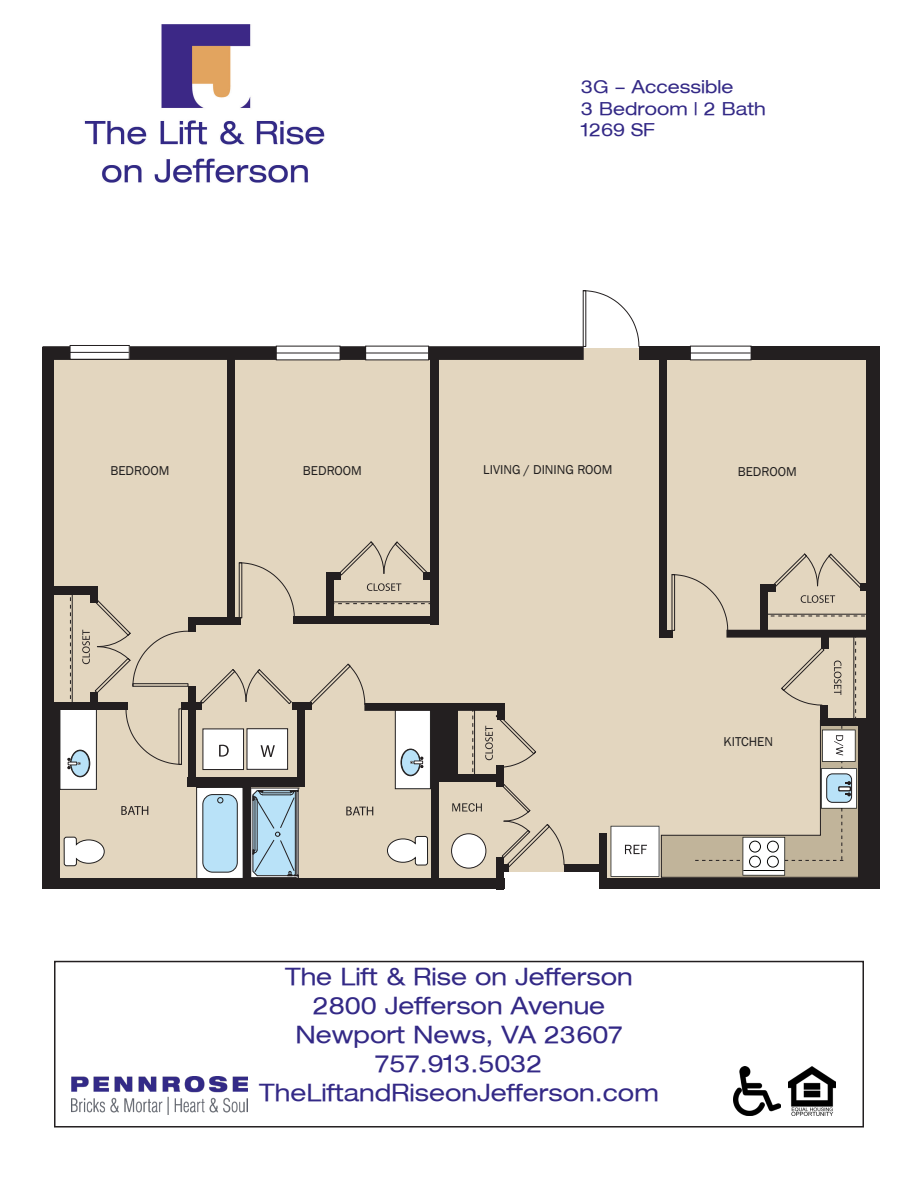
<style>
.page{position:relative;width:918px;height:1188px;background:#fff}
.page>*{position:absolute;margin:0;border:0;box-sizing:border-box;transform-origin:0 0}
.t1{font:expanded 24px "Helvetica Neue LT";color:#332986}
.t2{font:expanded 18px "Helvetica Neue LT";color:#332986}
.t3{font:13.2px "Franklin Gothic";color:#201e1e}
</style>
<div class="page">
<div style="left:54px;top:961px;width:810px;height:167px;border:2px solid #231f20"></div>
<img style="left:71px;top:1077px;width:176px;height:37px">
<img style="left:733px;top:1066px;width:48px;height:50px">
<img style="left:788px;top:1066px;width:48px;height:50px">
<img style="left:84px;top:25px;width:241px;height:158px">
<div style="left:55px;top:865px;width:447px;height:20px;background:#e3d6bf"></div>
<div style="left:54px;top:348px;width:824px;height:523px;background:#e3d6bf"></div>
<svg style="left:333px;top:603px;width:97px;height:1px"></svg>
<hr style="left:331px;top:602px;width:104px;height:1px;background:#231f20">
<svg style="left:473px;top:711px;width:1px;height:61px"></svg>
<hr style="left:474px;top:708px;width:1px;height:70px;background:#231f20">
<div style="left:197px;top:787px;width:46px;height:92px;background:#fff"></div>
<div style="left:196px;top:787px;width:48px;height:92px;border:1px solid #201e1e"></div>
<div style="left:203px;top:795px;width:34px;height:77px;background:#b9e2f8;border-radius:10px"></div>
<div style="left:202px;top:794px;width:36px;height:79px;border:1px solid #201e1e;border-radius:10px"></div>
<svg style="left:217px;top:797px;width:6px;height:6px"></svg>
<svg style="left:387px;top:836px;width:41px;height:30px"></svg>
<div style="left:60px;top:709px;width:36px;height:80px;background:#fff"></div>
<div style="left:203px;top:729px;width:41px;height:41px;background:#fff"></div>
<div style="left:203px;top:729px;width:41px;height:41px;border:1px solid #231f20"></div>
<svg style="left:219px;top:745px;width:10px;height:12px"></svg>
<div style="left:247px;top:729px;width:41px;height:40px;background:#fff"></div>
<div style="left:247px;top:728px;width:41px;height:42px;border:1px solid #231f20"></div>
<svg style="left:261px;top:745px;width:14px;height:12px"></svg>
<svg style="left:251px;top:788px;width:48px;height:90px"></svg>
<div style="left:395px;top:710px;width:35px;height:79px;background:#fff"></div>
<div style="left:395px;top:709px;width:36px;height:80px;border:1px solid #201e1e"></div>
<svg style="left:401px;top:749px;width:19px;height:27px"></svg>
<div style="left:401px;top:749px;width:20px;height:27px;border:1px solid #201e1e;border-radius:50%"></div>
<div style="left:402px;top:750px;width:17px;height:25px;background:#b9e2f8;border-radius:50%"></div>
<svg style="left:410px;top:756px;width:14px;height:12px"></svg>
<div style="left:452px;top:834px;width:34px;height:34px;background:#fff;border-radius:50%"></div>
<div style="left:451px;top:833px;width:35px;height:35px;border:1px solid #231f20;border-radius:50%"></div>
<div style="left:430px;top:355px;width:8px;height:269px;background:#231f20"></div>
<div style="left:866px;top:346px;width:14px;height:543px;background:#231f20"></div>
<div style="left:243px;top:781px;width:8px;height:102px;background:#231f20"></div>
<div style="left:434px;top:707px;width:24px;height:68px;background:#231f20"></div>
<div style="left:42px;top:878px;width:462px;height:11px;background:#231f20"></div>
<div style="left:43px;top:346px;width:541px;height:14px;background:#231f20"></div>
<div style="left:640px;top:346px;width:240px;height:14px;background:#231f20"></div>
<div style="left:659px;top:356px;width:8px;height:282px;background:#231f20"></div>
<div style="left:496px;top:857px;width:8px;height:32px;background:#231f20"></div>
<div style="left:436px;top:774px;width:62px;height:8px;background:#231f20"></div>
<div style="left:364px;top:703px;width:140px;height:8px;background:#231f20"></div>
<div style="left:564px;top:864px;width:41px;height:8px;background:#231f20"></div>
<div style="left:294px;top:617px;width:144px;height:7px;background:#231f20"></div>
<div style="left:42px;top:347px;width:12px;height:541px;background:#231f20"></div>
<div style="left:600px;top:834px;width:7px;height:55px;background:#231f20"></div>
<div style="left:188px;top:778px;width:117px;height:9px;background:#231f20"></div>
<div style="left:498px;top:864px;width:11px;height:8px;background:#231f20"></div>
<div style="left:431px;top:707px;width:8px;height:177px;background:#231f20"></div>
<div style="left:326px;top:573px;width:7px;height:51px;background:#231f20"></div>
<div style="left:423px;top:572px;width:14px;height:8px;background:#231f20"></div>
<div style="left:188px;top:617px;width:53px;height:8px;background:#231f20"></div>
<div style="left:49px;top:586px;width:48px;height:9px;background:#231f20"></div>
<div style="left:43px;top:709px;width:17px;height:176px;background:#231f20"></div>
<div style="left:49px;top:702px;width:78px;height:8px;background:#231f20"></div>
<div style="left:292px;top:702px;width:19px;height:8px;background:#231f20"></div>
<div style="left:188px;top:686px;width:8px;height:101px;background:#231f20"></div>
<div style="left:188px;top:617px;width:8px;height:15px;background:#231f20"></div>
<svg style="left:340px;top:541px;width:87px;height:35px"></svg>
<svg style="left:200px;top:669px;width:92px;height:35px"></svg>
<div style="left:496px;top:765px;width:8px;height:22px;background:#231f20"></div>
<div style="left:497px;top:703px;width:8px;height:16px;background:#231f20"></div>
<div style="left:327px;top:572px;width:14px;height:8px;background:#231f20"></div>
<svg style="left:239px;top:562px;width:56px;height:56px"></svg>
<div style="left:599px;top:878px;width:281px;height:11px;background:#231f20"></div>
<div style="left:182px;top:702px;width:20px;height:8px;background:#231f20"></div>
<div style="left:297px;top:707px;width:8px;height:80px;background:#231f20"></div>
<div style="left:227px;top:355px;width:8px;height:266px;background:#231f20"></div>
<svg style="left:309px;top:663px;width:56px;height:44px"></svg>
<svg style="left:502px;top:784px;width:63px;height:84px"></svg>
<svg style="left:583px;top:290px;width:56px;height:57px"></svg>
<svg style="left:346px;top:807px;width:27px;height:8px"></svg>
<svg style="left:452px;top:803px;width:30px;height:9px"></svg>
<svg style="left:367px;top:583px;width:34px;height:8px"></svg>
<svg style="left:63px;top:586px;width:126px;height:281px"></svg>
<svg style="left:611px;top:553px;width:255px;height:325px"></svg>
<svg style="left:485px;top:714px;width:51px;height:54px"></svg>
<div style="left:70px;top:345px;width:59px;height:14px;background:#fff"></div>
<div style="left:70px;top:345px;width:60px;height:15px;border:1px solid #231f20"></div>
<hr style="left:70px;top:352px;width:59px;height:1px;background:#231f20">
<div style="left:276px;top:346px;width:64px;height:14px;background:#fff"></div>
<hr style="left:276px;top:353px;width:64px;height:1px;background:#231f20">
<div style="left:366px;top:346px;width:63px;height:14px;background:#fff"></div>
<hr style="left:365px;top:353px;width:63px;height:1px;background:#231f20">
<div style="left:690px;top:346px;width:61px;height:14px;background:#fff"></div>
<hr style="left:690px;top:353px;width:61px;height:1px;background:#231f20">
<p class="t2" style="left:581px;top:76px;width:154px">3G - Accessible</p>
<p class="t2" style="left:581px;top:97px;width:186px">3 Bedroom | 2 Bath</p>
<p class="t2" style="left:581px;top:119px;width:75px">1269 SF</p>
<p class="t3" style="left:303px;top:462px;width:60px">BEDROOM</p>
<p class="t3" style="left:483px;top:462px;width:131px">LIVING / DINING ROOM</p>
<p class="t3" style="left:110px;top:463px;width:60px">BEDROOM</p>
<p class="t3" style="left:738px;top:463px;width:60px">BEDROOM</p>
<p class="t3" style="left:724px;top:734px;width:51px">KITCHEN</p>
<p class="t1" style="left:285px;top:962px;width:349px">The Lift &amp; Rise on Jefferson</p>
<p class="t1" style="left:313px;top:991px;width:294px">2800 Jefferson Avenue</p>
<p class="t1" style="left:295px;top:1020px;width:329px">Newport News, VA 23607</p>
<p class="t1" style="left:375px;top:1049px;width:169px">757.913.5032</p>
<p class="t1" style="left:259px;top:1077px;width:401px">TheLiftandRiseonJefferson.com</p>
</div>
